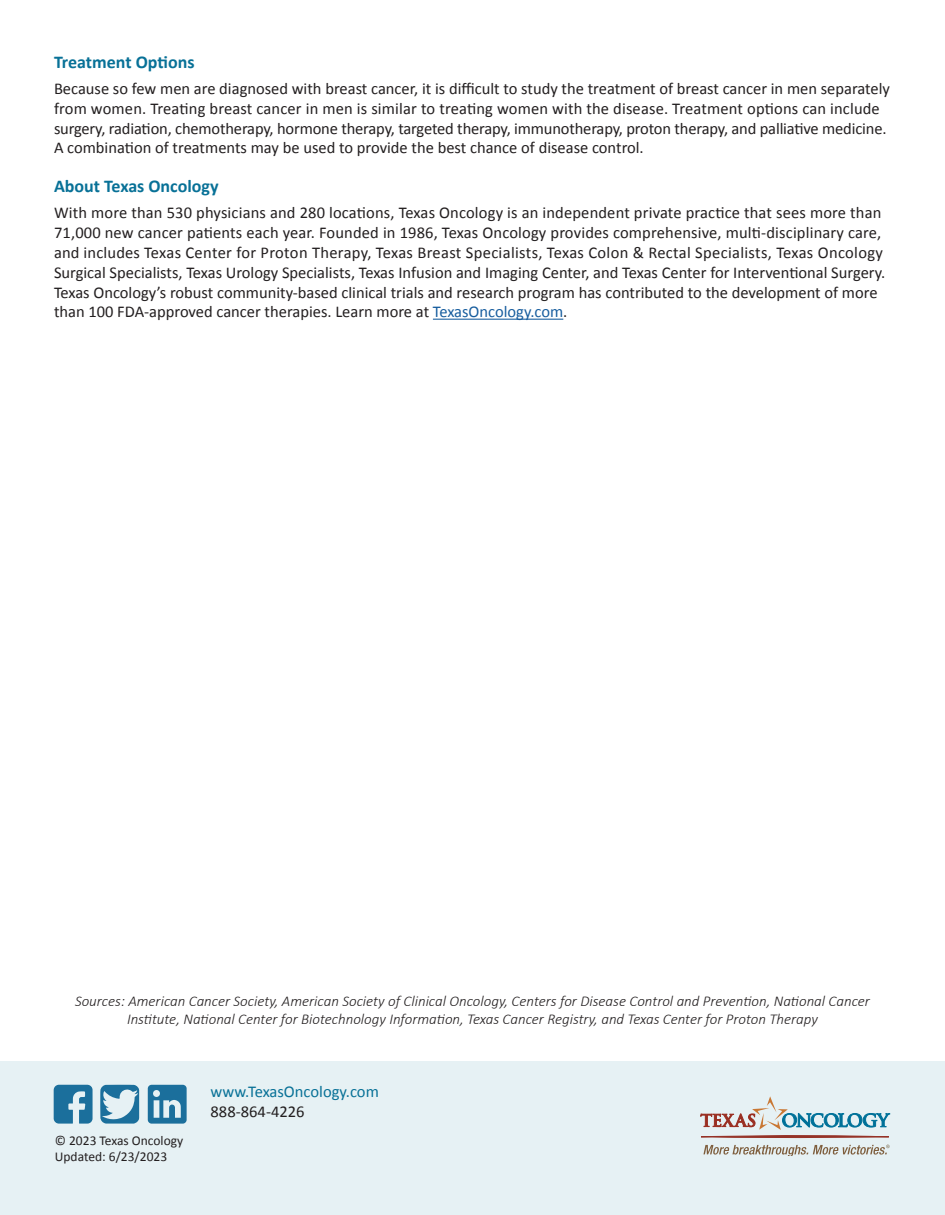
<style>
.page{position:relative;width:945px;height:1215px;background:#fff}
.page>*{position:absolute;margin:0;border:0;box-sizing:border-box;transform-origin:0 0}
.body_copy{font:700 18px "Calibri";color:#087197}
.body_copy-2{font:16.5px/19.8px "Calibri";color:#231f20}
.t1{font:16.5px "Calibri";color:#087197}
.body_copy-3{font:italic 300 15px/18px "Calibri";color:#231f20;text-align:center}
.t2{font:13.5px "Calibri";color:#231f20}
.s1{color:#175d9e}
</style>
<div class="page">
<div style="left:0;top:1061px;width:945px;height:154px;background:#e6f1f4"></div>
<hr style="left:433px;top:319px;width:130px;height:1px;background:#175d9e">
<svg style="left:54px;top:1085px;width:39px;height:38px"></svg>
<svg style="left:100px;top:1085px;width:39px;height:38px"></svg>
<svg style="left:148px;top:1085px;width:39px;height:38px"></svg>
<svg style="left:700px;top:1096px;width:190px;height:42px"></svg>
<svg style="left:703px;top:1145px;width:187px;height:11px"></svg>
<p class="body_copy" style="left:54px;top:49px;width:142px">Treatment Options</p>
<p class="body_copy-2" style="left:54px;top:78px;width:838px">Because so few men are diagnosed with breast cancer, it is difficult to study the treatment of breast cancer in men separately from women. Treating breast cancer in men is similar to treating women with the disease. Treatment options can include surgery, radiation, chemotherapy, hormone therapy, targeted therapy, immunotherapy, proton therapy, and palliative medicine.<br>A combination of treatments may be used to provide the best chance of disease control.</p>
<p class="body_copy" style="left:54px;top:173px;width:166px">About Texas Oncology</p>
<p class="body_copy-2" style="left:54px;top:202px;width:833px">With more than 530 physicians and 280 locations, Texas Oncology is an independent private practice that sees more than 71,000 new cancer patients each year. Founded in 1986, Texas Oncology provides comprehensive, multi-disciplinary care, and includes Texas Center for Proton Therapy, Texas Breast Specialists, Texas Colon &amp; Rectal Specialists, Texas Oncology Surgical Specialists, Texas Urology Specialists, Texas Infusion and Imaging Center, and Texas Center for Interventional Surgery.<br>Texas Oncology’s robust community-based clinical trials and research program has contributed to the development of more than 100 FDA-approved cancer therapies. Learn more at <span class="s1">TexasOncology.com</span>.</p>
<p class="body_copy-3" style="left:75px;top:992px;width:796px">Sources: American Cancer Society, American Society of Clinical Oncology, Centers for Disease Control and Prevention, National Cancer<br>Institute, National Center for Biotechnology Information, Texas Cancer Registry, and Texas Center for Proton Therapy</p>
<p class="t2" style="left:55px;top:1131px;width:130px">© 2023 Texas Oncology</p>
<p class="t2" style="left:55px;top:1148px;width:114px">Updated: 6/23/2023</p>
<p class="t1" style="left:211px;top:1080px;width:170px">www.TexasOncology.com</p>
<p class="body_copy-2" style="left:211px;top:1101px;width:96px">888-864-4226</p>
</div>
